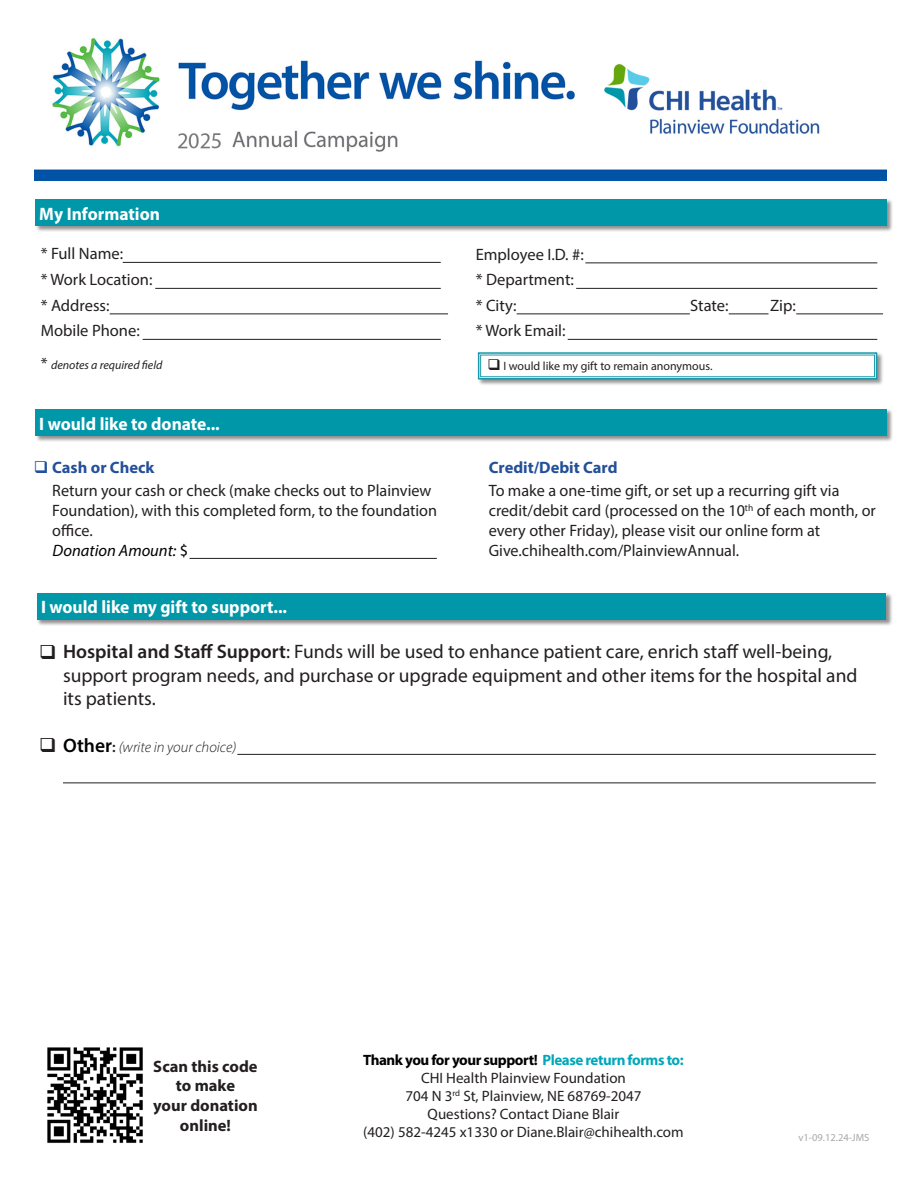
<style>
.page{position:relative;width:918px;height:1188px;background:#fff}
.page>*{position:absolute;margin:0;border:0;box-sizing:border-box;transform-origin:0 0}
.t1{font:19.5px/23.4px "Myriad Pro";color:#231f20}
.t2{font:700 18px "Myriad Pro";color:#fff}
.t3{font:16.5px/19.8px "Myriad Pro";color:#231f20}
.t4{font:700 16.5px/19.8px "Myriad Pro";color:#231f20;text-align:center}
.t5{font:700 16.5px "Myriad Pro";color:#24509a}
.t6{font:italic 16.5px "Myriad Pro";color:#000}
.t7{font:15px "Myriad Pro";color:#231f20}
.t8{font:700 15px "Myriad Pro";letter-spacing:-.03em;color:#000}
.t9{font:italic 300 15px "Myriad Pro";color:#231f20}
.t10{font:12px "Myriad Pro";color:#231f20}
.t11{font:italic 12px "Myriad Pro";color:#231f20}
.t12{font:10.5px "Myriad Pro";color:#a6a8ab}
.s1{font-style:normal;font-size:16.5px}
.s2{color:#1f519c}
.s3{font-style:normal}
.s4{font-weight:600}
.s5{font-weight:600;font-style:normal;font-size:19.5px;color:#000}
.s6{font-weight:600;font-style:normal}
.s7{color:#00a7ba}
</style>
<div class="page">
<div style="left:35px;top:409px;width:858px;height:34px;background:#231f20;opacity:.5"></div>
<div style="left:35px;top:409px;width:852px;height:27px;background:#0097a9"></div>
<div style="left:35px;top:199px;width:858px;height:34px;background:#231f20;opacity:.5"></div>
<div style="left:35px;top:199px;width:852px;height:27px;background:#0097a9"></div>
<hr style="left:585px;top:262px;width:292px;height:1px;background:#231f20">
<div style="left:477px;top:352px;width:407px;height:34px;background:#231f20;opacity:.5"></div>
<svg style="left:477px;top:352px;width:401px;height:28px"></svg>
<div style="left:480px;top:355px;width:395px;height:22px;border:1px solid #1b98a9"></div>
<hr style="left:576px;top:288px;width:301px;height:1px;background:#231f20">
<hr style="left:155px;top:288px;width:286px;height:1px;background:#231f20">
<hr style="left:568px;top:339px;width:309px;height:1px;background:#231f20">
<hr style="left:143px;top:339px;width:298px;height:1px;background:#231f20">
<hr style="left:123px;top:262px;width:318px;height:1px;background:#231f20">
<hr style="left:517px;top:314px;width:173px;height:1px;background:#231f20">
<hr style="left:729px;top:314px;width:40px;height:1px;background:#231f20">
<hr style="left:796px;top:314px;width:87px;height:1px;background:#231f20">
<hr style="left:110px;top:314px;width:338px;height:1px;background:#231f20">
<div style="left:37px;top:592px;width:856px;height:34px;background:#231f20;opacity:.5"></div>
<div style="left:37px;top:593px;width:849px;height:27px;background:#0097a9"></div>
<img style="left:35px;top:38px;width:852px;height:142px">
<img style="left:47px;top:1047px;width:96px;height:96px">
<hr style="left:190px;top:558px;width:247px;height:1px;background:#231f20">
<hr style="left:237px;top:754px;width:639px;height:1px;background:#231f20">
<hr style="left:63px;top:783px;width:813px;height:1px;background:#231f20">
<p class="t2" style="left:39px;top:202px;width:122px">My Information</p>
<p class="t3" style="left:41px;top:244px;width:84px">* Full Name:</p>
<p class="t3" style="left:41px;top:295px;width:70px">* Address:</p>
<p class="t3" style="left:476px;top:295px;width:42px">* City:</p>
<p class="t3" style="left:690px;top:295px;width:40px">State:</p>
<p class="t3" style="left:770px;top:295px;width:27px">Zip:</p>
<p class="t3" style="left:476px;top:244px;width:110px">Employee I.D. #:</p>
<p class="t3" style="left:41px;top:270px;width:113px">* Work Location:</p>
<p class="t3" style="left:476px;top:270px;width:100px">* Department:</p>
<p class="t3" style="left:41px;top:321px;width:101px">Mobile Phone:</p>
<p class="t3" style="left:476px;top:321px;width:91px">* Work Email:</p>
<p class="t11" style="left:41px;top:358px;width:123px"><span class="s1">*</span> denotes a required field</p>
<p class="t10" style="left:488px;top:359px;width:226px">❑ I would like my gift to remain anonymous.</p>
<p class="t2" style="left:39px;top:412px;width:182px">I would like to donate...</p>
<p class="t5" style="left:34px;top:457px;width:122px"><span class="s2">❑</span> Cash or Check</p>
<p class="t3" style="left:52px;top:481px;width:386px">Return your cash or check (make checks out to Plainview<br>Foundation), with this completed form, to the foundation office.</p>
<p class="t6" style="left:53px;top:540px;width:137px">Donation Amount: <span class="s3">$</span></p>
<p class="t2" style="left:41px;top:595px;width:248px">I would like my gift to support...</p>
<p class="t5" style="left:489px;top:457px;width:130px">Credit/Debit Card</p>
<p class="t3" style="left:489px;top:481px;width:389px">To make a one-time gift, or set up a recurring gift via credit/debit card (processed on the 10<sup>th</sup> of each month, or every other Friday), please visit our online form at</p>
<p class="t3" style="left:489px;top:540px;width:252px">Give.chihealth.com/PlainviewAnnual.</p>
<p class="t1" style="left:63px;top:640px;width:796px;text-indent:-24px">❑ <span class="s4">Hospital and Staff Support</span>: Funds will be used to enhance patient care, enrich staff well-being, support program needs, and purchase or upgrade equipment and other items for the hospital and its patients.</p>
<p class="t9" style="left:63px;top:738px;width:175px"><span class="s5">Other</span><span class="s6">:</span> (write in your choice)</p>
<p class="t4" style="left:153px;top:1056px;width:106px">Scan this code to make</p>
<p class="t4" style="left:153px;top:1095px;width:106px">your donation online!</p>
<p class="t8" style="left:363px;top:1050px;width:322px">Thank you for your support! <span class="s7">Please return forms to:</span></p>
<p class="t7" style="left:421px;top:1068px;width:206px">CHI Health Plainview Foundation</p>
<p class="t7" style="left:405px;top:1086px;width:238px">704 N 3<sup>rd</sup> St, Plainview, NE 68769-2047</p>
<p class="t7" style="left:428px;top:1104px;width:193px">Questions? Contact Diane Blair</p>
<p class="t7" style="left:363px;top:1122px;width:322px">(402) 582-4245 x1330 or Diane.Blair@chihealth.com</p>
<p class="t12" style="left:799px;top:1131px;width:72px">v1-09.12.24-JMS</p>
</div>
